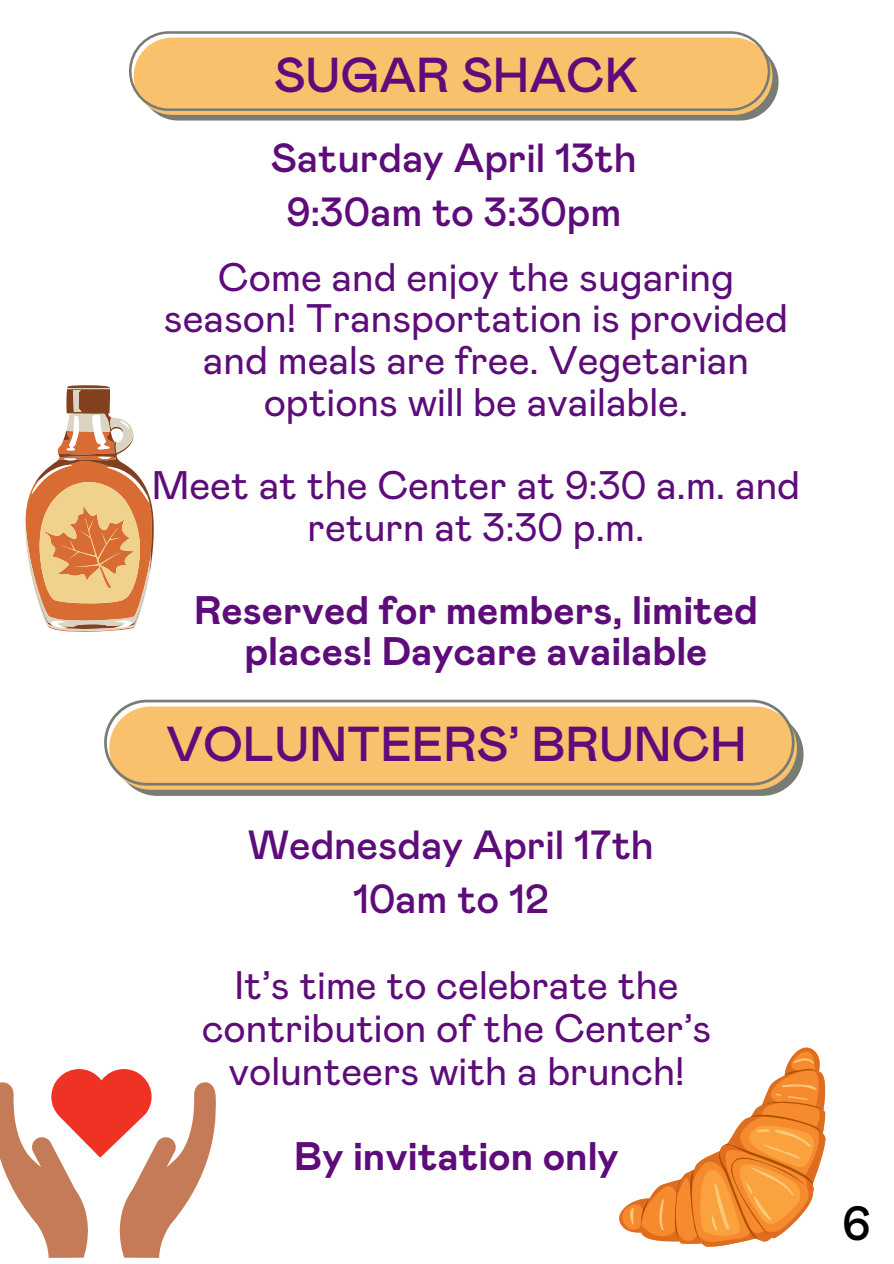
<style>
.page{position:relative;width:894px;height:1264px;background:#fff}
.page>*{position:absolute;margin:0;border:0;box-sizing:border-box;transform-origin:0 0}
.t1{font:500 49.05px "Mabry Pro";color:#5d0c79}
.t2{font:500 48px "Mabry Pro";color:#000}
.t3{font:500 40.65px/54px "Mabry Pro";color:#5d0c79;text-align:center}
.t4{font:39.9px/41.7px "Mabry Pro";color:#5d0c79;text-align:center}
.t5{font:700 39.9px/41.7px "Mabry Pro";color:#5d0c79;text-align:center}
</style>
<div class="page">
<div style="left:116px;top:712px;width:687px;height:83px;background:linear-gradient(to right,#7a7c73,#7a7d73);border-radius:42px"></div>
<div style="left:109px;top:706px;width:687px;height:83px;background:linear-gradient(to right,#fac16c,#fac16c);border-radius:42px"></div>
<svg style="left:104px;top:699px;width:690px;height:86px;background:#f2c177"></svg>
<div style="left:140px;top:43px;width:638px;height:77px;background:#797c73;border-radius:39px"></div>
<div style="left:134px;top:38px;width:638px;height:77px;background:#fac16c;border-radius:39px"></div>
<svg style="left:129px;top:31px;width:641px;height:80px"></svg>
<svg style="left:25px;top:385px;width:129px;height:246px"></svg>
<svg style="left:619px;top:1047px;width:207px;height:200px"></svg>
<svg style="left:0;top:1069px;width:216px;height:188px"></svg>
<h1 class="t1" style="left:274px;top:53px;width:365px">SUGAR SHACK</h1>
<p class="t3" style="left:271px;top:133px;width:367px">Saturday April 13th<br>9:30am to 3:30pm</p>
<p class="t4" style="left:164px;top:258px;width:625px">Come and enjoy the sugaring season! Transportation is provided and meals are free. Vegetarian options will be available.</p>
<h1 class="t4" style="left:152px;top:466px;width:649px">Meet at the Center at 9:30 a.m. and return at 3:30 p.m.</h1>
<h2 class="t5" style="left:194px;top:591px;width:565px">Reserved for members, limited places! Daycare available</h2>
<p class="t1" style="left:166px;top:722px;width:581px">VOLUNTEERS’ BRUNCH</p>
<p class="t3" style="left:248px;top:820px;width:407px">Wednesday April 17th<br>10am to 12</p>
<p class="t4" style="left:202px;top:966px;width:511px;line-height:42.8px">It’s time to celebrate the contribution of the Center’s volunteers with a brunch!</p>
<h2 class="t5" style="left:294px;top:1137px;width:326px">By invitation only</h2>
<h2 class="t2" style="left:842px;top:1202px;width:30px">6</h2>
</div>
